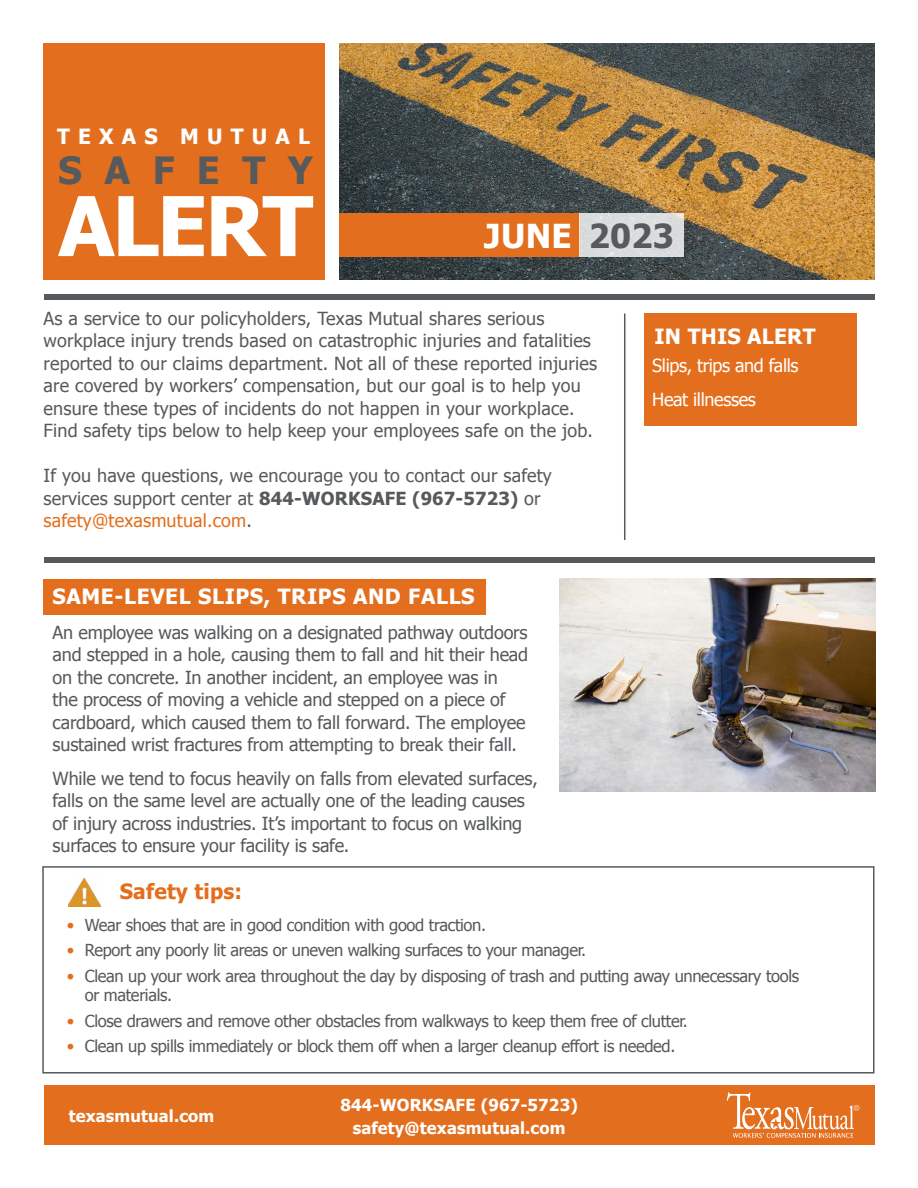
<style>
.page{position:relative;width:918px;height:1188px;background:#fff}
.page>*{position:absolute;margin:0;border:0;box-sizing:border-box;transform-origin:0 0}
.t1{font:700 82.5px "Tahoma";letter-spacing:-.03em;color:#fff}
.t2{font:700 37.5px "Tahoma";letter-spacing:.6em;color:#575a5d}
.t3{font:700 33px "Tahoma";letter-spacing:.01em;color:#fff}
.t4{font:700 21px "Tahoma";letter-spacing:.03em;color:#fff}
.t5{font:700 21px "Tahoma";letter-spacing:.01em;color:#fff}
.t6{font:700 21px "Tahoma";letter-spacing:.39em;color:#fff}
.t7{font:700 21px "Tahoma";letter-spacing:.01em;color:#e36f1e}
.t8{font:18px/22.5px "Tahoma";letter-spacing:-.01em;color:#575a5d}
.t9{font:18px/22.5px "Tahoma";letter-spacing:.01em;color:#575a5d}
.t10{font:18px "Tahoma";letter-spacing:-.02em;color:#fff}
.t11{font:16.5px/19.5px "Tahoma";letter-spacing:-.02em;color:#575a5d}
.t12{font:700 16.5px/22.5px "Tahoma";letter-spacing:.01em;color:#fff;text-align:center}
.s1{color:#575a5d}
.s2{font-weight:700}
.s3{color:#e36f1e}
</style>
<div class="page">
<div style="left:42px;top:866px;width:832px;height:208px;border:2px solid #575a5d"></div>
<div style="left:44px;top:43px;width:281px;height:237px;background:#e36f1e"></div>
<img style="left:339px;top:43px;width:536px;height:237px">
<div style="left:339px;top:214px;width:240px;height:43px;background:#e36f1e"></div>
<div style="left:579px;top:214px;width:105px;height:43px;background:#dadcdd"></div>
<div style="left:44px;top:294px;width:831px;height:6px;background:#575a5d"></div>
<div style="left:44px;top:558px;width:831px;height:5px;background:#575a5d"></div>
<div style="left:44px;top:1085px;width:831px;height:60px;background:#e36f1e"></div>
<svg style="left:727px;top:1092px;width:132px;height:46px"></svg>
<div style="left:644px;top:314px;width:212px;height:112px;background:#e36f1e"></div>
<hr style="left:624px;top:314px;width:1px;height:226px;background:#575a5d">
<div style="left:44px;top:579px;width:442px;height:36px;background:#e36f1e"></div>
<img style="left:68px;top:879px;width:32px;height:27px">
<img style="left:559px;top:579px;width:316px;height:213px">
<h1 class="t6" style="left:57px;top:122px;width:255px">TEXAS MUTUAL</h1>
<h1 class="t2" style="left:58px;top:144px;width:256px">SAFETY</h1>
<h1 class="t1" style="left:58px;top:168px;width:256px">ALERT</h1>
<p class="t3" style="left:484px;top:213px;width:191px">JUNE <span class="s1">2023</span></p>
<p class="t9" style="left:44px;top:306px;width:555px">As a service to our policyholders, Texas Mutual shares serious workplace injury trends based on catastrophic injuries and fatalities reported to our claims department. Not all of these reported injuries are covered by workers’ compensation, but our goal is to help you ensure these types of incidents do not happen in your workplace.<br>Find safety tips below to help keep your employees safe on the job.</p>
<p class="t9" style="left:44px;top:464px;width:510px">If you have questions, we encourage you to contact our safety services support center at <span class="s2">844-WORKSAFE (967-5723)</span> or <span class="s3">safety@texasmutual.com</span>.</p>
<h1 class="t4" style="left:53px;top:582px;width:423px">SAME-LEVEL SLIPS, TRIPS AND FALLS</h1>
<p class="t8" style="left:53px;top:620px;width:477px">An employee was walking on a designated pathway outdoors and stepped in a hole, causing them to fall and hit their head on the concrete. In another incident, an employee was in<br>the process of moving a vehicle and stepped on a piece of cardboard, which caused them to fall forward. The employee sustained wrist fractures from attempting to break their fall.</p>
<p class="t8" style="left:53px;top:766px;width:487px">While we tend to focus heavily on falls from elevated surfaces, falls on the same level are actually one of the leading causes of injury across industries. It’s important to focus on walking surfaces to ensure your facility is safe.</p>
<p class="t7" style="left:120px;top:877px;width:124px">Safety tips:</p>
<p class="t5" style="left:655px;top:322px;width:162px">IN THIS ALERT</p>
<p class="t10" style="left:652px;top:353px;width:148px">Slips, trips and falls</p>
<p class="t10" style="left:652px;top:388px;width:105px">Heat illnesses</p>
<p class="t11" style="left:67px;top:914px;width:421px"><span class="s3">•</span> Wear shoes that are in good condition with good traction.</p>
<p class="t11" style="left:67px;top:940px;width:521px"><span class="s3">•</span> Report any poorly lit areas or uneven walking surfaces to your manager.</p>
<p class="t11" style="left:85px;top:965px;width:716px;text-indent:-18px"><span class="s3">•</span> Clean up your work area throughout the day by disposing of trash and putting away unnecessary tools or materials.</p>
<p class="t11" style="left:67px;top:1010px;width:622px"><span class="s3">•</span> Close drawers and remove other obstacles from walkways to keep them free of clutter.</p>
<p class="t11" style="left:67px;top:1036px;width:610px"><span class="s3">•</span> Clean up spills immediately or block them off when a larger cleanup effort is needed.</p>
<p class="t12" style="left:69px;top:1104px;width:147px">texasmutual.com</p>
<p class="t12" style="left:340px;top:1093px;width:239px">844-WORKSAFE (967-5723) safety@texasmutual.com</p>
</div>
